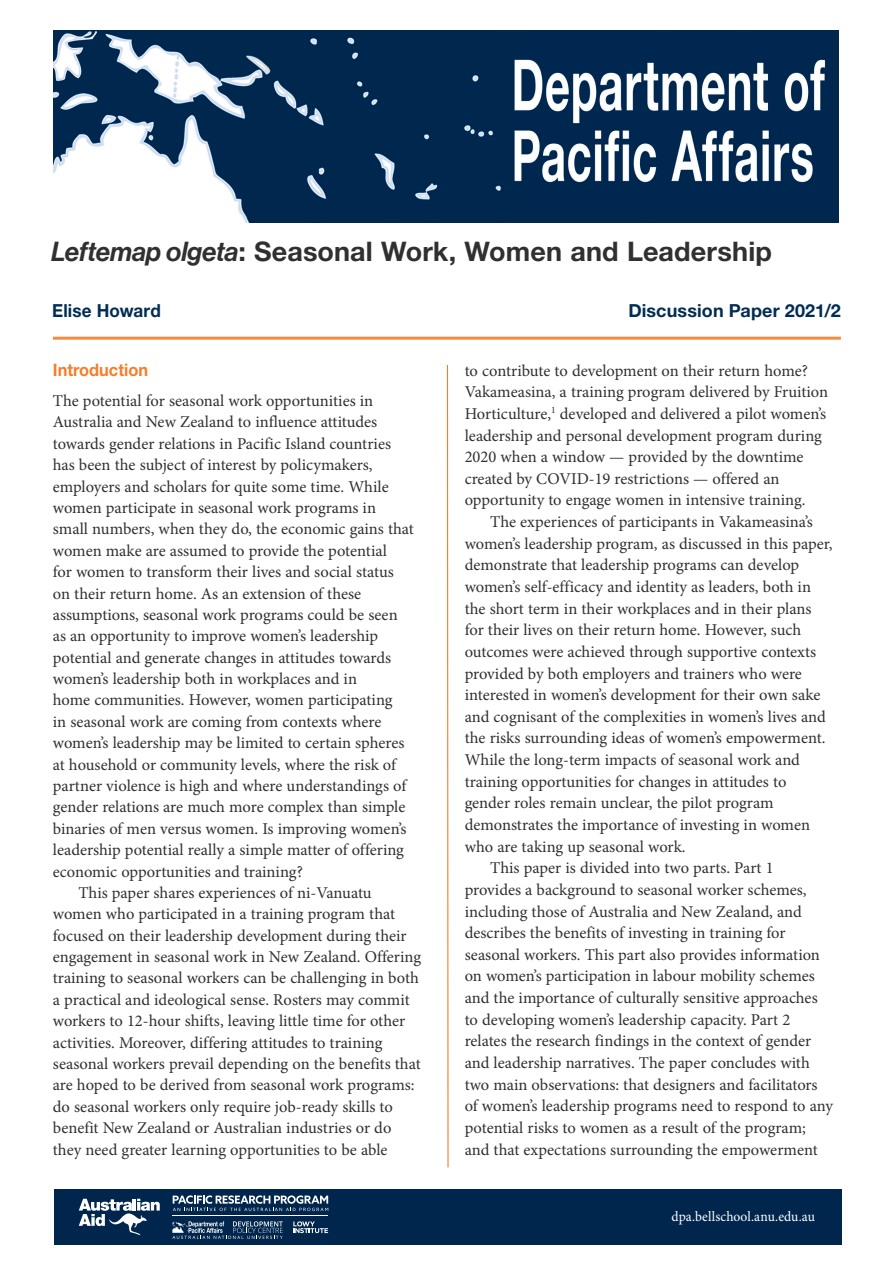
<style>
.page{position:relative;width:893px;height:1263px;background:#fff}
.page>*{position:absolute;margin:0;border:0;box-sizing:border-box;transform-origin:0 0}
.t1{font:700 27px "Helvetica Neue LT Std";letter-spacing:.005em;color:#312f30}
.PARA_2{font:700 18px "Helvetica Neue LT Std";letter-spacing:.005em;color:#002d54}
.PARA_2-2{font:700 18px "Helvetica Neue LT Std";letter-spacing:.005em;color:#002d54;scale:.95 1}
.HEADING_1{font:700 17.25px "Helvetica Neue LT Std";color:#f47e2c;scale:.95 1}
.PARA_2-3{font:16.5px/21.6px "Minion Pro";color:#312f30}
.PARA_1{font:16.5px/21.5px "Minion Pro";letter-spacing:-.005em;color:#312f30}
.t2{font:14.25px "Minion Pro";letter-spacing:.005em;color:#fff;scale:.95 1}
.s1{font-family:"N Haas Grotesk DS Pro 66 Md It";font-weight:400}
</style>
<div class="page">
<img style="left:54px;top:30px;width:785px;height:193px">
<div style="left:54px;top:1189px;width:788px;height:55px;background:#00264e"></div>
<svg style="left:446px;top:365px;width:3px;height:803px"></svg>
<svg style="left:79px;top:1199px;width:81px;height:36px"></svg>
<svg style="left:293px;top:1221px;width:35px;height:12px"></svg>
<svg style="left:173px;top:1195px;width:155px;height:16px"></svg>
<hr style="left:173px;top:1215px;width:155px;height:1px;background:#fff">
<svg style="left:172px;top:1221px;width:111px;height:18px"></svg>
<hr style="left:53px;top:337px;width:788px;height:3px;background:#f47e2c">
<p class="t1" style="left:51px;top:235px;width:722px"><span class="s1">Leftemap olgeta</span>: Seasonal Work, Women and Leadership</p>
<p class="PARA_2-2" style="left:52px;top:300px;width:116px">Elise Howard</p>
<p class="PARA_2" style="left:628px;top:300px;width:214px">Discussion Paper 2021/2</p>
<p class="HEADING_1" style="left:53px;top:359px;width:102px">Introduction</p>
<p class="PARA_1" style="left:53px;top:390px;width:363px">The potential for seasonal work opportunities in Australia and New Zealand to influence attitudes towards gender relations in Pacific Island countries has been the subject of interest by policymakers, employers and scholars for quite some time. While women participate in seasonal work programs in small numbers, when they do, the economic gains that women make are assumed to provide the potential<br>for women to transform their lives and social status on their return home. As an extension of these assumptions, seasonal work programs could be seen as an opportunity to improve women’s leadership potential and generate changes in attitudes towards women’s leadership both in workplaces and in<br>home communities. However, women participating<br>in seasonal work are coming from contexts where women’s leadership may be limited to certain spheres at household or community levels, where the risk of partner violence is high and where understandings of gender relations are much more complex than simple binaries of men versus women. Is improving women’s leadership potential really a simple matter of offering economic opportunities and training?</p>
<p class="PARA_2-3" style="left:53px;top:882px;width:370px;text-indent:26px">This paper shares experiences of ni-Vanuatu women who participated in a training program that focused on their leadership development during their engagement in seasonal work in New Zealand. Offering training to seasonal workers can be challenging in both a practical and ideological sense. Rosters may commit workers to 12-hour shifts, leaving little time for other activities. Moreover, differing attitudes to training seasonal workers prevail depending on the benefits that are hoped to be derived from seasonal work programs: do seasonal workers only require job-ready skills to benefit New Zealand or Australian industries or do they need greater learning opportunities to be able</p>
<p class="PARA_2-3" style="left:465px;top:360px;width:365px">to contribute to development on their return home?<br>Vakameasina, a training program delivered by Fruition Horticulture,<sup>1</sup> developed and delivered a pilot women’s leadership and personal development program during 2020 when a window — provided by the downtime created by COVID-19 restrictions — offered an opportunity to engage women in intensive training.</p>
<p class="PARA_2-3" style="left:465px;top:511px;width:369px;text-indent:26px">The experiences of participants in Vakameasina’s women’s leadership program, as discussed in this paper, demonstrate that leadership programs can develop women’s self-efficacy and identity as leaders, both in the short term in their workplaces and in their plans for their lives on their return home. However, such outcomes were achieved through supportive contexts provided by both employers and trainers who were interested in women’s development for their own sake and cognisant of the complexities in women’s lives and the risks surrounding ideas of women’s empowerment.<br>While the long-term impacts of seasonal work and training opportunities for changes in attitudes to gender roles remain unclear, the pilot program demonstrates the importance of investing in women who are taking up seasonal work.</p>
<p class="PARA_2-3" style="left:465px;top:857px;width:370px;text-indent:26px">This paper is divided into two parts. Part 1 provides a background to seasonal worker schemes, including those of Australia and New Zealand, and describes the benefits of investing in training for seasonal workers. This part also provides information on women’s participation in labour mobility schemes and the importance of culturally sensitive approaches to developing women’s leadership capacity. Part 2 relates the research findings in the context of gender and leadership narratives. The paper concludes with two main observations: that designers and facilitators of women’s leadership programs need to respond to any potential risks to women as a result of the program; and that expectations surrounding the empowerment</p>
<p class="t2" style="left:672px;top:1207px;width:152px">dpa.bellschool.anu.edu.au</p>
</div>
